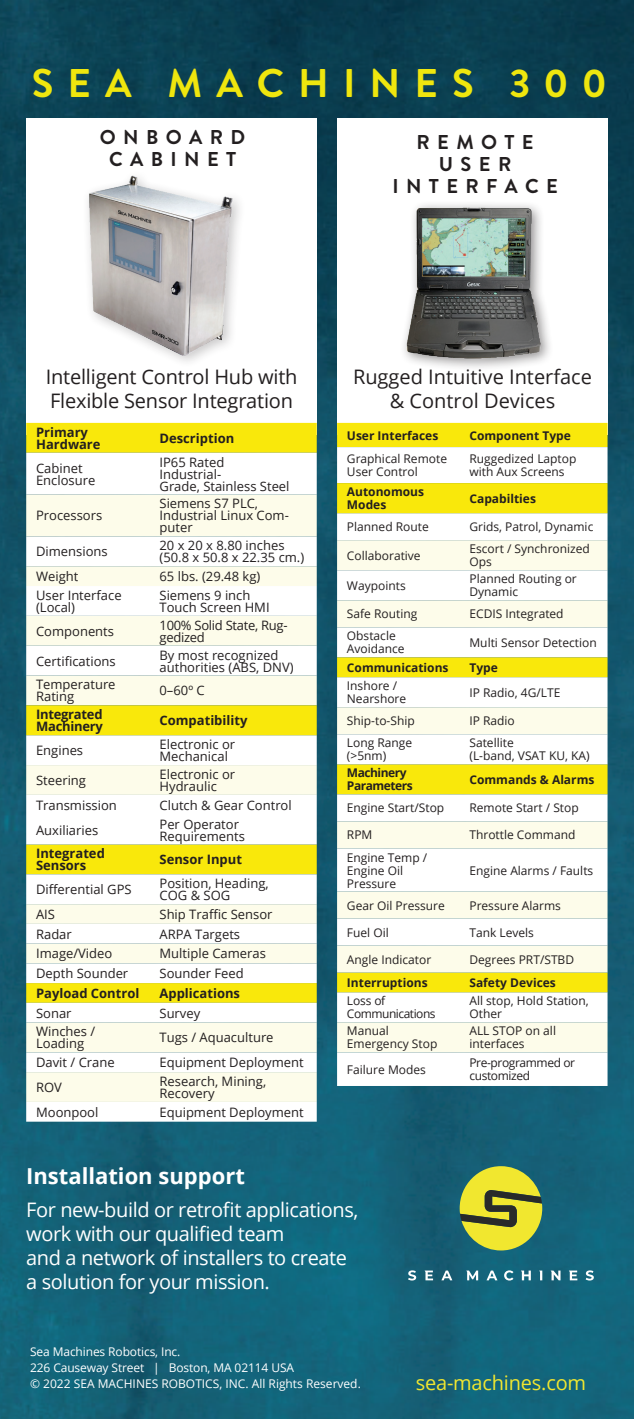
<style>
.page{position:relative;width:634px;height:1419px;background:#fff}
.page>*{position:absolute;margin:0;border:0;box-sizing:border-box;transform-origin:0 0}
.t1{font:700 40px "Brandon Grotesque";letter-spacing:.35em;color:#efe60e}
.t2{font:700 22px "Open Sans";color:#fff}
.t3{font:20px/24px "Open Sans";letter-spacing:-.02em;color:#fff}
.t4{font:20px/24px "Open Sans";letter-spacing:-.01em;color:#231f20;text-align:center}
.t5{font:700 20px/22px "Brandon Grotesque";letter-spacing:.37em;color:#231f20;text-align:center}
.t6{font:20px "Open Sans";letter-spacing:-.01em;color:#f1e72f}
.t7{font:13px/12px "Open Sans";color:#231f20}
.t8{font:700 13px/12px "Open Sans";color:#231f20}
.t9{font:13px/12px "Open Sans";letter-spacing:-.02em;color:#231f20}
.t10{font:700 13px/12px "Open Sans";letter-spacing:-.02em;color:#231f20}
.t11{font:12px/13px "Open Sans";color:#231f20}
.t12{font:700 12px/13px "Open Sans";color:#231f20}
.t13{font:12px/16px "Open Sans";letter-spacing:-.01em;color:#fff}
.t14{font:12px/13px "Open Sans";letter-spacing:-.035em;color:#231f20}
.t15{font:12px/13px "Open Sans";letter-spacing:-.04em;color:#231f20}
.t16{font:700 12px/13px "Open Sans";letter-spacing:-.04em;color:#231f20}
</style>
<div class="page">
<img style="left:0;top:0;width:634px;height:1419px">
<div style="left:26px;top:118px;width:291px;height:235px;background:#fff"></div>
<div style="left:337px;top:118px;width:271px;height:235px;background:#fff"></div>
<div style="left:337px;top:346px;width:271px;height:89px;background:#fff"></div>
<div style="left:26px;top:346px;width:291px;height:89px;background:#fff"></div>
<img style="left:87px;top:175px;width:153px;height:187px">
<div style="left:337px;top:423px;width:270px;height:24px;background:#f9e80b"></div>
<svg style="left:337px;top:447px;width:270px;height:639px"></svg>
<svg style="left:337px;top:483px;width:270px;height:408px"></svg>
<svg style="left:337px;top:540px;width:270px;height:308px"></svg>
<svg style="left:337px;top:891px;width:270px;height:161px;fill:#fdfcea"></svg>
<div style="left:26px;top:423px;width:291px;height:30px;background:#f9e80b"></div>
<svg style="left:26px;top:453px;width:291px;height:668px"></svg>
<svg style="left:26px;top:494px;width:291px;height:608px"></svg>
<div style="left:26px;top:705px;width:291px;height:30px;background:#f9e80b"></div>
<img style="left:404px;top:204px;width:146px;height:164px">
<svg style="left:408px;top:1270px;width:8px;height:10px"></svg>
<svg style="left:424px;top:1270px;width:9px;height:10px"></svg>
<svg style="left:441px;top:1270px;width:11px;height:10px"></svg>
<svg style="left:466px;top:1270px;width:12px;height:10px"></svg>
<svg style="left:486px;top:1270px;width:11px;height:10px"></svg>
<svg style="left:504px;top:1270px;width:9px;height:10px"></svg>
<svg style="left:521px;top:1270px;width:10px;height:10px"></svg>
<svg style="left:539px;top:1270px;width:3px;height:10px"></svg>
<svg style="left:551px;top:1270px;width:9px;height:10px"></svg>
<svg style="left:569px;top:1270px;width:8px;height:10px"></svg>
<svg style="left:586px;top:1270px;width:8px;height:10px"></svg>
<svg style="left:460px;top:1166px;width:82px;height:84px;background:#a3ad3d"></svg>
<h1 class="t1" style="left:32px;top:55px;width:576px">SEA MACHINES 300</h1>
<h3 class="t5" style="left:100px;top:127px;width:147px">ONBOARD<br>CABINET</h3>
<h3 class="t5" style="left:392px;top:131px;width:167px">REMOTE<br>USER<br>INTERFACE</h3>
<h3 class="t4" style="left:46px;top:364px;width:253px;text-align:left">Intelligent Control Hub with<br>Flexible Sensor Integration</h3>
<p class="t8" style="left:36px;top:426px;width:66px">Primary<br>Hardware</p>
<p class="t8" style="left:159px;top:432px;width:76px">Description</p>
<p class="t7" style="left:36px;top:461px;width:61px">Cabinet<br>Enclosure</p>
<p class="t7" style="left:159px;top:455px;width:132px">IP65 Rated<br>Industrial-<br>Grade, Stainless Steel</p>
<p class="t7" style="left:36px;top:509px;width:68px">Processors</p>
<p class="t7" style="left:159px;top:497px;width:131px">Siemens S7 PLC,<br>Industrial Linux Com&shy;puter</p>
<p class="t7" style="left:36px;top:545px;width:73px">Dimensions</p>
<p class="t7" style="left:159px;top:539px;width:146px">20 x 20 x 8.80 inches (50.8 x 50.8 x 22.35 cm.)</p>
<p class="t7" style="left:36px;top:570px;width:44px">Weight</p>
<p class="t7" style="left:159px;top:570px;width:102px">65 lbs. (29.48 kg)</p>
<p class="t7" style="left:36px;top:589px;width:87px">User Interface (Local)</p>
<p class="t7" style="left:159px;top:589px;width:112px">Siemens 9 inch<br>Touch Screen HMI</p>
<p class="t7" style="left:36px;top:625px;width:80px">Components</p>
<p class="t9" style="left:159px;top:619px;width:130px">100% Solid State, Rug&shy;gedized</p>
<p class="t7" style="left:36px;top:654px;width:81px">Certifications</p>
<p class="t7" style="left:159px;top:648px;width:136px">By most recognized authorities (ABS, DNV)</p>
<p class="t7" style="left:36px;top:678px;width:81px">Temperature<br>Rating</p>
<p class="t7" style="left:159px;top:684px;width:47px">0–60º C</p>
<p class="t10" style="left:36px;top:708px;width:68px">Integrated<br>Machinery</p>
<p class="t8" style="left:159px;top:714px;width:89px">Compatibility</p>
<p class="t7" style="left:36px;top:744px;width:49px">Engines</p>
<p class="t7" style="left:159px;top:738px;width:77px">Electronic or<br>Mechanical</p>
<p class="t7" style="left:36px;top:774px;width:52px">Steering</p>
<p class="t7" style="left:159px;top:768px;width:77px">Electronic or<br>Hydraulic</p>
<p class="t7" style="left:36px;top:798px;width:82px">Transmission</p>
<p class="t7" style="left:159px;top:798px;width:134px">Clutch &amp; Gear Control</p>
<p class="t7" style="left:36px;top:823px;width:64px">Auxiliaries</p>
<p class="t7" style="left:159px;top:817px;width:87px">Per Operator<br>Requirements</p>
<p class="t8" style="left:36px;top:847px;width:70px">Integrated<br>Sensors</p>
<p class="t8" style="left:159px;top:853px;width:84px">Sensor Input</p>
<p class="t7" style="left:36px;top:883px;width:97px">Differential GPS</p>
<p class="t7" style="left:159px;top:877px;width:111px">Position, Heading,<br>COG &amp; SOG</p>
<p class="t7" style="left:36px;top:908px;width:20px">AIS</p>
<p class="t7" style="left:159px;top:908px;width:114px">Ship Traffic Sensor</p>
<p class="t7" style="left:36px;top:927px;width:37px">Radar</p>
<p class="t7" style="left:159px;top:927px;width:82px">ARPA Targets</p>
<p class="t7" style="left:36px;top:947px;width:78px">Image/Video</p>
<p class="t7" style="left:159px;top:947px;width:108px">Multiple Cameras</p>
<p class="t7" style="left:36px;top:967px;width:94px">Depth Sounder</p>
<p class="t7" style="left:159px;top:967px;width:86px">Sounder Feed</p>
<p class="t8" style="left:36px;top:987px;width:105px">Payload Control</p>
<p class="t8" style="left:159px;top:987px;width:82px">Applications</p>
<p class="t7" style="left:36px;top:1006px;width:37px">Sonar</p>
<p class="t7" style="left:159px;top:1006px;width:42px">Survey</p>
<p class="t7" style="left:36px;top:1025px;width:61px">Winches /<br>Loading</p>
<p class="t7" style="left:159px;top:1031px;width:116px">Tugs / Aquaculture</p>
<p class="t7" style="left:36px;top:1056px;width:80px">Davit / Crane</p>
<p class="t7" style="left:159px;top:1056px;width:146px">Equipment Deployment</p>
<p class="t7" style="left:36px;top:1081px;width:27px">ROV</p>
<p class="t7" style="left:159px;top:1075px;width:108px">Research, Mining,<br>Recovery</p>
<p class="t7" style="left:36px;top:1105px;width:64px">Moonpool</p>
<p class="t7" style="left:159px;top:1105px;width:146px">Equipment Deployment</p>
<h3 class="t4" style="left:353px;top:364px;width:241px">Rugged Intuitive Interface &amp; Control Devices</h3>
<p class="t12" style="left:347px;top:428px;width:93px">User Interfaces</p>
<p class="t12" style="left:469px;top:428px;width:103px">Component Type</p>
<p class="t11" style="left:347px;top:452px;width:102px">Graphical Remote<br>User Control</p>
<p class="t11" style="left:469px;top:452px;width:108px">Ruggedized Laptop with Aux Screens</p>
<p class="t12" style="left:347px;top:485px;width:79px">Autonomous<br>Modes</p>
<p class="t12" style="left:469px;top:491px;width:68px">Capabilties</p>
<p class="t11" style="left:347px;top:520px;width:83px">Planned Route</p>
<p class="t11" style="left:469px;top:520px;width:125px">Grids, Patrol, Dynamic</p>
<p class="t11" style="left:347px;top:549px;width:75px">Collaborative</p>
<p class="t11" style="left:469px;top:542px;width:122px">Escort / Synchronized<br>Ops</p>
<p class="t11" style="left:347px;top:579px;width:60px">Waypoints</p>
<p class="t11" style="left:469px;top:572px;width:109px">Planned Routing or<br>Dynamic</p>
<p class="t11" style="left:347px;top:607px;width:72px">Safe Routing</p>
<p class="t11" style="left:469px;top:607px;width:96px">ECDIS Integrated</p>
<p class="t11" style="left:347px;top:629px;width:59px">Obstacle<br>Avoidance</p>
<p class="t11" style="left:469px;top:636px;width:129px">Multi Sensor Detection</p>
<p class="t12" style="left:347px;top:661px;width:103px">Communications</p>
<p class="t12" style="left:469px;top:661px;width:30px">Type</p>
<p class="t11" style="left:347px;top:679px;width:61px">Inshore /<br>Nearshore</p>
<p class="t11" style="left:469px;top:685px;width:93px">IP Radio, 4G/LTE</p>
<p class="t11" style="left:347px;top:714px;width:69px">Ship-to-Ship</p>
<p class="t11" style="left:469px;top:714px;width:47px">IP Radio</p>
<p class="t11" style="left:347px;top:736px;width:67px">Long Range (&gt;5nm)</p>
<p class="t11" style="left:469px;top:736px;width:122px">Satellite<br>(L-band, VSAT KU, KA)</p>
<p class="t16" style="left:347px;top:766px;width:67px">Machinery<br>Parameters</p>
<p class="t12" style="left:469px;top:773px;width:126px">Commands &amp; Alarms</p>
<p class="t11" style="left:347px;top:801px;width:99px">Engine Start/Stop</p>
<p class="t11" style="left:469px;top:801px;width:111px">Remote Start / Stop</p>
<p class="t11" style="left:347px;top:828px;width:27px">RPM</p>
<p class="t11" style="left:469px;top:828px;width:108px">Throttle Command</p>
<p class="t11" style="left:347px;top:850px;width:82px">Engine Temp /<br>Engine Oil<br>Pressure</p>
<p class="t11" style="left:469px;top:863px;width:125px">Engine Alarms / Faults</p>
<p class="t11" style="left:347px;top:898px;width:99px">Gear Oil Pressure</p>
<p class="t11" style="left:469px;top:898px;width:93px">Pressure Alarms</p>
<p class="t11" style="left:347px;top:925px;width:43px">Fuel Oil</p>
<p class="t11" style="left:469px;top:925px;width:66px">Tank Levels</p>
<p class="t11" style="left:347px;top:952px;width:86px">Angle Indicator</p>
<p class="t11" style="left:469px;top:952px;width:106px">Degrees PRT/STBD</p>
<p class="t12" style="left:347px;top:976px;width:82px">Interruptions</p>
<p class="t12" style="left:469px;top:976px;width:88px">Safety Devices</p>
<p class="t15" style="left:347px;top:994px;width:90px">Loss of<br>Communications</p>
<p class="t11" style="left:469px;top:994px;width:121px">All stop, Hold Station,<br>Other</p>
<p class="t11" style="left:347px;top:1024px;width:92px">Manual<br>Emergency Stop</p>
<p class="t11" style="left:469px;top:1024px;width:88px">ALL STOP on all interfaces</p>
<p class="t11" style="left:347px;top:1062px;width:80px">Failure Modes</p>
<p class="t14" style="left:469px;top:1056px;width:107px">Pre-programmed or customized</p>
<h2 class="t2" style="left:26px;top:1160px;width:220px">Installation support</h2>
<h3 class="t3" style="left:26px;top:1197px;width:334px">For new-build or retrofit applications, work with our qualified team<br>and a network of installers to create a solution for your mission.</h3>
<p class="t13" style="left:30px;top:1343px;width:332px">Sea Machines Robotics, Inc.<br>226 Causeway Street | Boston, MA 02114 USA<br>© 2022 SEA MACHINES ROBOTICS, INC. All Rights Reserved.</p>
<h3 class="t6" style="left:416px;top:1369px;width:172px">sea-machines.com</h3>
</div>
